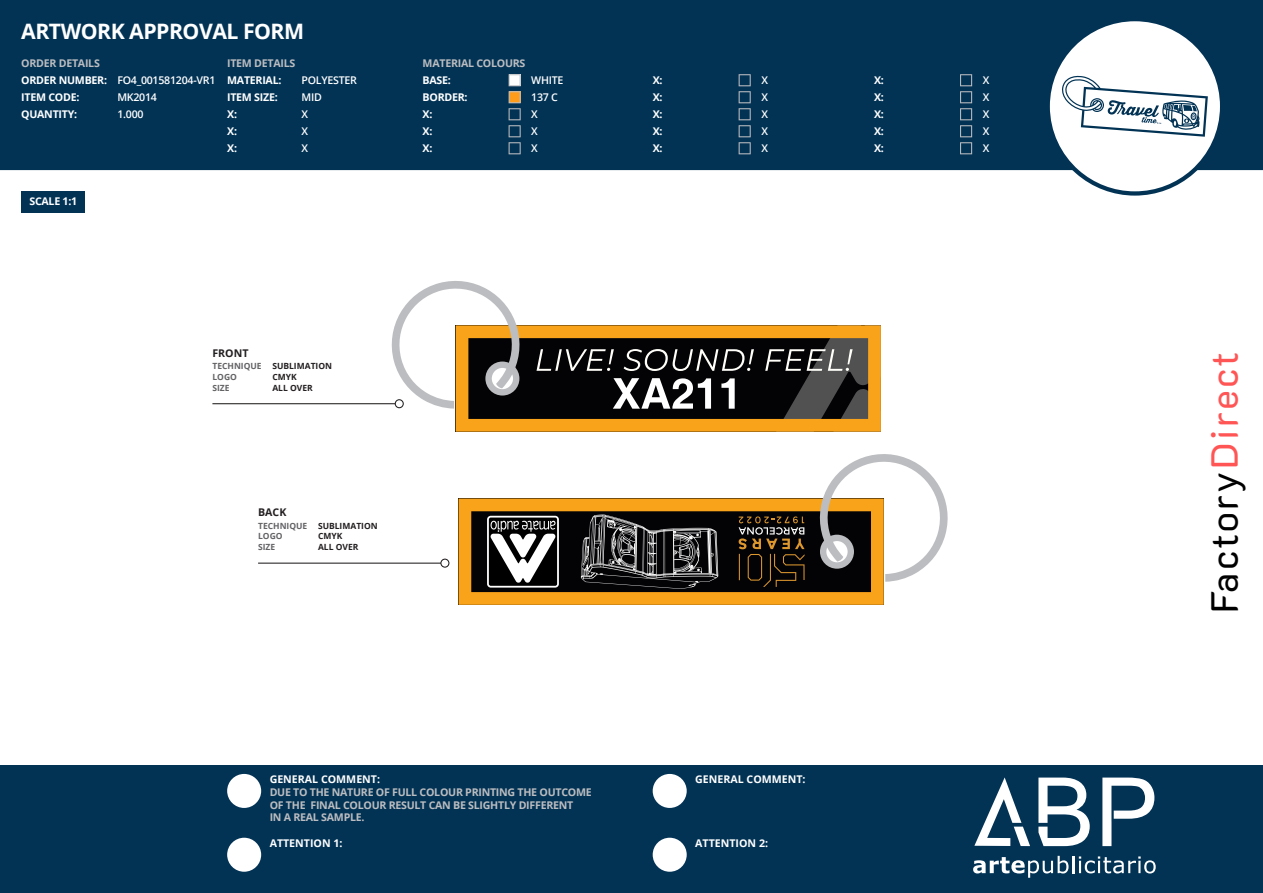
<style>
.page{position:relative;width:1263px;height:893px;background:#fff}
.page>*{position:absolute;margin:0;border:0;box-sizing:border-box;transform-origin:0 0}
.t1{font:37.65px "K2 D";letter-spacing:.055em;color:#000}
.t2{font:700 21.3px "Open Sans";letter-spacing:-.025em;color:#fff}
.t3{font:700 10.65px/12.8px "Open Sans";letter-spacing:-.025em;color:#bcbdc0}
.t4{font:700 10.65px/17px "Open Sans";letter-spacing:-.025em;color:#fff}
.t5{font:600 10.65px/17px "Open Sans";letter-spacing:-.025em;color:#fff}
.t6{font:700 10.65px "Open Sans";color:#fff}
.t7{font:700 10.65px "Open Sans";color:#231f20}
.t8{font:700 8.55px/10.6px "Open Sans";color:#231f20}
.t9{font:700 8.55px/10.6px "Open Sans";color:#636366}
.s1{color:#f55}
</style>
<div class="page">
<div style="left:0;top:765px;width:1263px;height:128px;background:#023355"></div>
<div style="left:0;top:0;width:1263px;height:170px;background:#023355"></div>
<svg style="left:1045px;top:17px;width:179px;height:179px"></svg>
<div style="left:21px;top:191px;width:64px;height:22px;background:#023355"></div>
<div style="left:227px;top:774px;width:34px;height:34px;background:#fff;border-radius:50%"></div>
<div style="left:653px;top:774px;width:34px;height:34px;background:#fff;border-radius:50%"></div>
<div style="left:227px;top:838px;width:34px;height:34px;background:#fff;border-radius:50%"></div>
<div style="left:653px;top:838px;width:34px;height:34px;background:#fff;border-radius:50%"></div>
<svg style="left:509px;top:74px;width:12px;height:80px"></svg>
<svg style="left:739px;top:74px;width:12px;height:80px"></svg>
<svg style="left:960px;top:74px;width:12px;height:80px"></svg>
<svg style="left:456px;top:325px;width:425px;height:107px;background:#624a25"></svg>
<svg style="left:458px;top:498px;width:426px;height:107px;background:#684f28"></svg>
<svg style="left:817px;top:454px;width:131px;height:128px"></svg>
<hr style="left:212px;top:403px;width:187px;height:1px;background:#231f20">
<svg style="left:389px;top:281px;width:133px;height:128px"></svg>
<hr style="left:258px;top:563px;width:187px;height:1px;background:#231f20">
<svg style="left:440px;top:559px;width:9px;height:9px"></svg>
<svg style="left:973px;top:856px;width:183px;height:22px"></svg>
<svg style="left:1038px;top:778px;width:116px;height:68px"></svg>
<svg style="left:974px;top:777px;width:56px;height:69px"></svg>
<h2 class="t2" style="left:21px;top:17px;width:284px">ARTWORK APPROVAL FORM</h2>
<p class="t3" style="left:21px;top:57px;width:80px">ORDER DETAILS</p>
<p class="t4" style="left:21px;top:71px;width:87px">ORDER NUMBER:<br>ITEM CODE:<br>QUANTITY:</p>
<p class="t5" style="left:117px;top:72px;width:100px">FO4_001581204-VR1<br>MK2014<br>1.000</p>
<p class="t3" style="left:227px;top:57px;width:70px">ITEM DETAILS</p>
<p class="t4" style="left:227px;top:71px;width:56px">MATERIAL:<br>ITEM SIZE:<br>X:<br>X:<br>X:</p>
<p class="t5" style="left:301px;top:72px;width:57px">POLYESTER<br>MID<br>X<br>X<br>X</p>
<p class="t4" style="left:29px;top:192px;width:49px">SCALE 1:1</p>
<p class="t3" style="left:423px;top:57px;width:104px">MATERIAL COLOURS</p>
<p class="t4" style="left:423px;top:71px;width:46px">BASE:<br>BORDER:<br>X:<br>X:<br>X:</p>
<p class="t5" style="left:531px;top:72px;width:34px">WHITE<br>137 C<br>X<br>X<br>X</p>
<p class="t4" style="left:653px;top:71px;width:11px;text-align:justify">X:<br>X:<br>X:<br>X:<br>X:</p>
<p class="t5" style="left:761px;top:72px;width:8px;text-align:justify">X X X X X</p>
<p class="t4" style="left:874px;top:71px;width:11px;text-align:justify">X:<br>X:<br>X:<br>X:<br>X:</p>
<p class="t5" style="left:983px;top:72px;width:8px;text-align:justify">X X X X X</p>
<p class="t7" style="left:212px;top:345px;width:38px">FRONT</p>
<p class="t9" style="left:212px;top:361px;width:51px">TECHNIQUE<br>LOGO<br>SIZE</p>
<p class="t8" style="left:272px;top:361px;width:61px">SUBLIMATION<br>CMYK<br>ALL OVER</p>
<p class="t7" style="left:258px;top:505px;width:30px">BACK</p>
<p class="t9" style="left:258px;top:520px;width:51px">TECHNIQUE<br>LOGO<br>SIZE</p>
<p class="t8" style="left:318px;top:520px;width:61px">SUBLIMATION<br>CMYK<br>ALL OVER</p>
<p class="t6" style="left:270px;top:772px;width:112px">GENERAL COMMENT:</p>
<p class="t6" style="left:695px;top:772px;width:112px">GENERAL COMMENT:</p>
<p class="t3" style="left:270px;top:785px;width:324px">DUE TO THE NATURE OF FULL COLOUR PRINTING THE OUTCOME<br>OF THE FINAL COLOUR RESULT CAN BE SLIGHTLY DIFFERENT<br>IN A REAL SAMPLE.</p>
<p class="t6" style="left:270px;top:835px;width:74px">ATTENTION 1:</p>
<p class="t6" style="left:695px;top:835px;width:74px">ATTENTION 2:</p>
<h1 class="t1" style="left:1198px;top:613px;width:263px;rotate:-90deg">Factory<span class="s1">Direct</span></h1>
</div>
